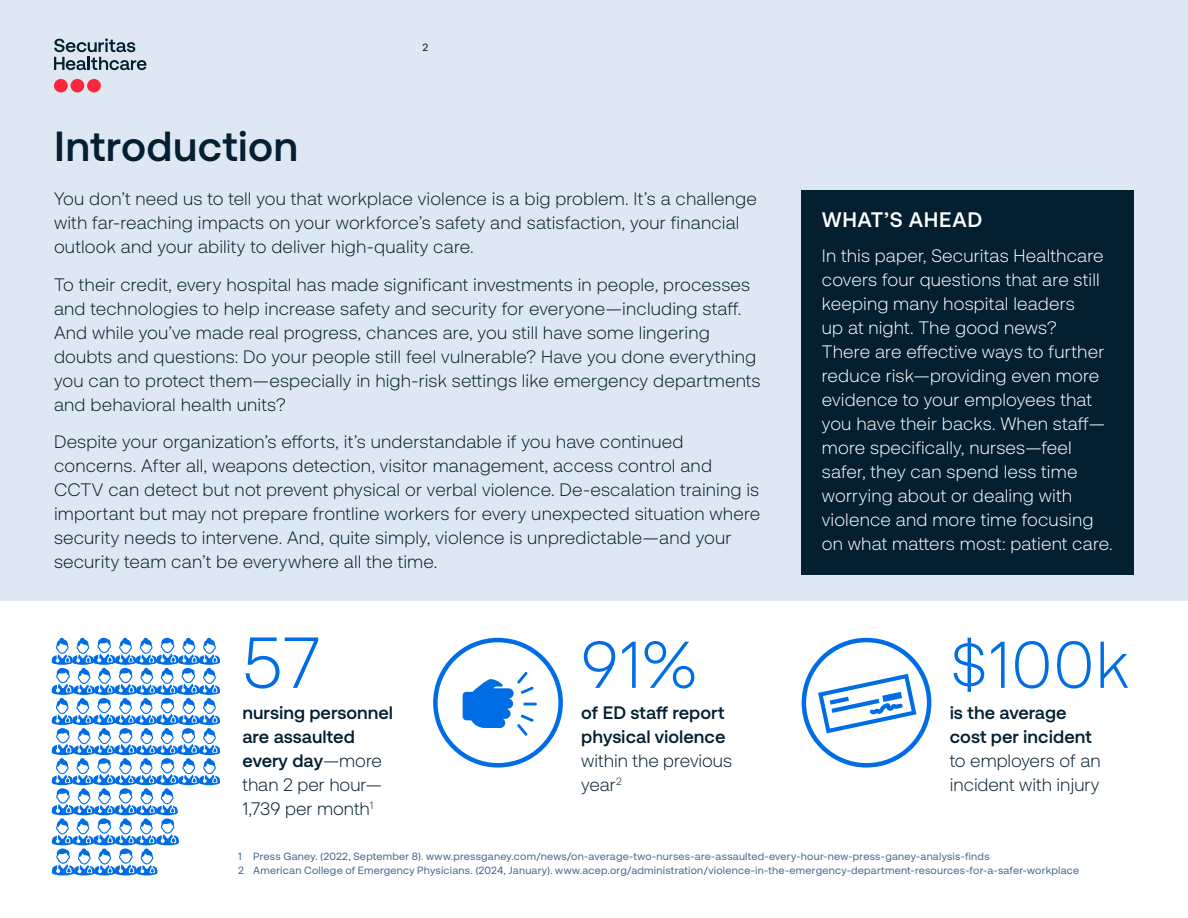
<style>
.page{position:relative;width:1188px;height:918px;background:#fff}
.page>*{position:absolute;margin:0;border:0;box-sizing:border-box;transform-origin:0 0}
.t1{font:300 72px "Securitas Pro";color:#006de5}
.t2{font:300 66px "Securitas Pro";letter-spacing:.02em;color:#006de5}
.t3{font:700 42px "Securitas Pro";letter-spacing:.01em;color:#031f30}
.t4{font:700 21px "Securitas Pro";letter-spacing:.025em;color:#fff}
.t5{font:300 18px/24px "Securitas Pro";letter-spacing:.01em;color:#031f30}
.t6{font:300 18px/24px "Securitas Pro";letter-spacing:.01em;color:#fff}
.t7{font:700 18px/24px "Securitas Pro";color:#031f30}
.t8{font:10.5px/13.5px "Securitas Pro";letter-spacing:.025em;color:#42638c}
.t9{font:10.5px "Securitas Pro";color:#031f30}
.s1{font-weight:300}
</style>
<div class="page">
<div style="left:0;top:0;width:1188px;height:601px;background:#dee8f2"></div>
<div style="left:54px;top:79px;width:14px;height:13px;background:#fc273f;border-radius:50%"></div>
<div style="left:71px;top:79px;width:13px;height:13px;background:#fc273f;border-radius:50%"></div>
<div style="left:87px;top:79px;width:14px;height:13px;background:#fc273f;border-radius:50%"></div>
<svg style="left:54px;top:38px;width:92px;height:32px"></svg>
<div style="left:433px;top:638px;width:130px;height:130px;border:4px solid #006de5;border-radius:50%"></div>
<svg style="left:463px;top:672px;width:74px;height:64px"></svg>
<div style="left:802px;top:638px;width:129px;height:130px;border:4px solid #006de5;border-radius:50%"></div>
<svg style="left:818px;top:674px;width:99px;height:59px"></svg>
<div style="left:802px;top:190px;width:332px;height:385px;background:#031f30"></div>
<svg style="left:52px;top:638px;width:168px;height:237px"></svg>
<p class="t9" style="left:423px;top:41px;width:7px">2</p>
<h3 class="t3" style="left:54px;top:120px;width:246px">Introduction</h3>
<p class="t5" style="left:54px;top:187px;width:704px">You don’t need us to tell you that workplace violence is a big problem. It’s a challenge with far-reaching impacts on your workforce’s safety and satisfaction, your financial outlook and your ability to deliver high-quality care.</p>
<p class="t5" style="left:54px;top:272px;width:708px">To their credit, every hospital has made significant investments in people, processes and technologies to help increase safety and security for everyone—including staff.<br>And while you’ve made real progress, chances are, you still have some lingering doubts and questions: Do your people still feel vulnerable? Have you done everything you can to protect them—especially in high-risk settings like emergency departments and behavioral health units?</p>
<p class="t5" style="left:54px;top:430px;width:708px">Despite your organization’s efforts, it’s understandable if you have continued concerns. After all, weapons detection, visitor management, access control and CCTV can detect but not prevent physical or verbal violence. De-escalation training is important but may not prepare frontline workers for every unexpected situation where security needs to intervene. And, quite simply, violence is unpredictable—and your security team can’t be everywhere all the time.</p>
<h1 class="t1" style="left:243px;top:618px;width:79px">57</h1>
<p class="t7" style="left:243px;top:700px;width:152px">nursing personnel are assaulted every day<span class="s1">—more than 2 per hour—<br>1,739 per month</span><sup>1</sup></p>
<h2 class="t2" style="left:581px;top:624px;width:118px">91%</h2>
<p class="t7" style="left:581px;top:700px;width:146px">of ED staff report physical violence</p>
<p class="t5" style="left:581px;top:748px;width:152px">within the previous year<sup>2</sup></p>
<p class="t4" style="left:822px;top:206px;width:162px">WHAT’S AHEAD</p>
<p class="t6" style="left:822px;top:243px;width:292px">In this paper, Securitas Healthcare covers four questions that are still keeping many hospital leaders<br>up at night. The good news?<br>There are effective ways to further reduce risk—providing even more evidence to your employees that you have their backs. When staff— more specifically, nurses—feel safer, they can spend less time worrying about or dealing with violence and more time focusing on what matters most: patient care.</p>
<h2 class="t2" style="left:950px;top:624px;width:181px">$100k</h2>
<p class="t7" style="left:950px;top:700px;width:144px">is the average cost per incident</p>
<p class="t5" style="left:950px;top:748px;width:153px">to employers of an incident with injury</p>
<p class="t8" style="left:238px;top:850px;width:842px">1 Press Ganey. (2022, September 8). www.pressganey.com/news/on-average-two-nurses-are-assaulted-every-hour-new-press-ganey-analysis-finds<br>2 American College of Emergency Physicians. (2024, January). www.acep.org/administration/violence-in-the-emergency-department-resources-for-a-safer-workplace</p>
</div>
